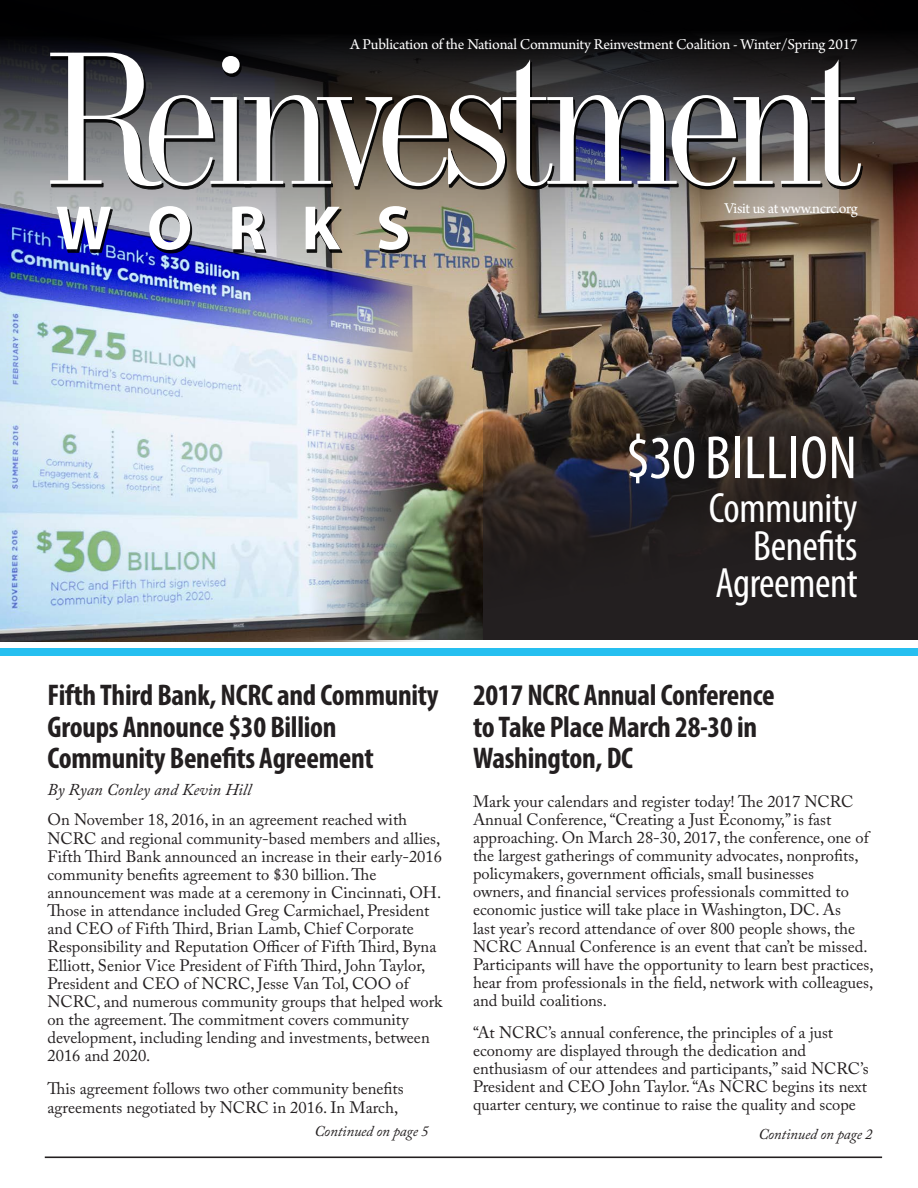
<style>
.page{position:relative;width:918px;height:1188px;background:#fff}
.page>*{position:absolute;margin:0;border:0;box-sizing:border-box;transform-origin:0 0}
.Staff_Title{font:184.5px "Industrial 736 BT";letter-spacing:-.08em;color:#fff}
.t1{font:700 63px "Myriad Pro";letter-spacing:.57em;color:#fff}
.headline_03{font:condensed 61.5px "Myriad Pro";letter-spacing:.01em;color:#fff}
.headline_03-2{font:condensed 42.6px/37.5px "Myriad Pro";letter-spacing:-.01em;color:#fff;text-align:right}
.headline_03-3{font:700 condensed 30px/31.5px "Myriad Pro";letter-spacing:-.01em;color:#231f20}
.t2{font:16.5px/18.1px "Adobe Caslon Pro";color:#231f20}
.Staff_Title-2{font:italic 16.5px "Adobe Caslon Pro";color:#231f20}
.t3{font:15.9px "Arno Pro";letter-spacing:-.015em;color:#fff}
.Continued{font:italic 15px "Adobe Caslon Pro";letter-spacing:-.01em;color:#231f20}
</style>
<div class="page">
<img style="left:0;top:0;width:918px;height:320px">
<img style="left:0;top:147px;width:535px;height:495px">
<svg style="left:483px;top:320px;width:435px;height:319px;background:#352d2a"></svg>
<svg style="left:51px;top:55px;width:812px;height:135px;background:#4c4a4b"></svg>
<svg style="left:57px;top:209px;width:56px;height:44px;background:#3e42a8"></svg>
<svg style="left:150px;top:208px;width:42px;height:46px;background:#7779ae"></svg>
<svg style="left:233px;top:209px;width:34px;height:44px"></svg>
<svg style="left:306px;top:209px;width:37px;height:44px;background:#8a857d"></svg>
<svg style="left:379px;top:208px;width:31px;height:46px"></svg>
<hr style="left:45px;top:1157px;width:837px;height:1px;background:#231f20">
<div style="left:0;top:648px;width:918px;height:7px;background:#26bff0"></div>
<p class="t3" style="left:350px;top:35px;width:509px">A Publication of the National Community Reinvestment Coalition - Winter/Spring 2017</p>
<p class="Staff_Title" style="left:45px;top:2px;width:822px">Reinvestment</p>
<p class="t1" style="left:56px;top:187px;width:356px">WORKS</p>
<p class="t3" style="left:724px;top:199px;width:135px">Visit us at www.ncrc.org</p>
<p class="headline_03" style="left:626px;top:421px;width:232px">$30 BILLION</p>
<p class="headline_03-2" style="left:709px;top:489px;width:150px">Community<br>Benefits<br>Agreement</p>
<p class="headline_03-3" style="left:48px;top:679px;width:393px">Fifth Third Bank, NCRC and Community<br>Groups Announce $30 Billion<br>Community Benefits Agreement</p>
<p class="Staff_Title-2" style="left:48px;top:780px;width:205px">By Ryan Conley and Kevin Hill</p>
<p class="t2" style="left:48px;top:811px;width:396px">On November 18, 2016, in an agreement reached with NCRC and regional community-based members and allies, Fifth Third Bank announced an increase in their early-2016 community benefits agreement to $30 billion. The announcement was made at a ceremony in Cincinnati, OH.<br>Those in attendance included Greg Carmichael, President and CEO of Fifth Third, Brian Lamb, Chief Corporate Responsibility and Reputation Officer of Fifth Third, Byna Elliott, Senior Vice President of Fifth Third, John Taylor, President and CEO of NCRC, Jesse Van Tol, COO of NCRC, and numerous community groups that helped work on the agreement. The commitment covers community development, including lending and investments, between 2016 and 2020.</p>
<p class="t2" style="left:48px;top:1080px;width:358px">This agreement follows two other community benefits agreements negotiated by NCRC in 2016. In March,</p>
<p class="Continued" style="left:314px;top:1122px;width:116px">Continued on page 5</p>
<p class="headline_03-3" style="left:473px;top:679px;width:303px">2017 NCRC Annual Conference to Take Place March 28-30 in<br>Washington, DC</p>
<p class="t2" style="left:473px;top:792px;width:402px">Mark your calendars and register today! The 2017 NCRC Annual Conference, “Creating a Just Economy,” is fast approaching. On March 28-30, 2017, the conference, one of the largest gatherings of community advocates, nonprofits, policymakers, government officials, small businesses<br>owners, and financial services professionals committed to economic justice will take place in Washington, DC. As<br>last year’s record attendance of over 800 people shows, the NCRC Annual Conference is an event that can’t be missed.<br>Participants will have the opportunity to learn best practices, hear from professionals in the field, network with colleagues, and build coalitions.</p>
<p class="t2" style="left:473px;top:1023px;width:397px">“At NCRC’s annual conference, the principles of a just economy are displayed through the dedication and enthusiasm of our attendees and participants,” said NCRC’s President and CEO John Taylor. “As NCRC begins its next quarter century, we continue to raise the quality and scope</p>
<p class="Continued" style="left:758px;top:1125px;width:116px">Continued on page 2</p>
</div>
